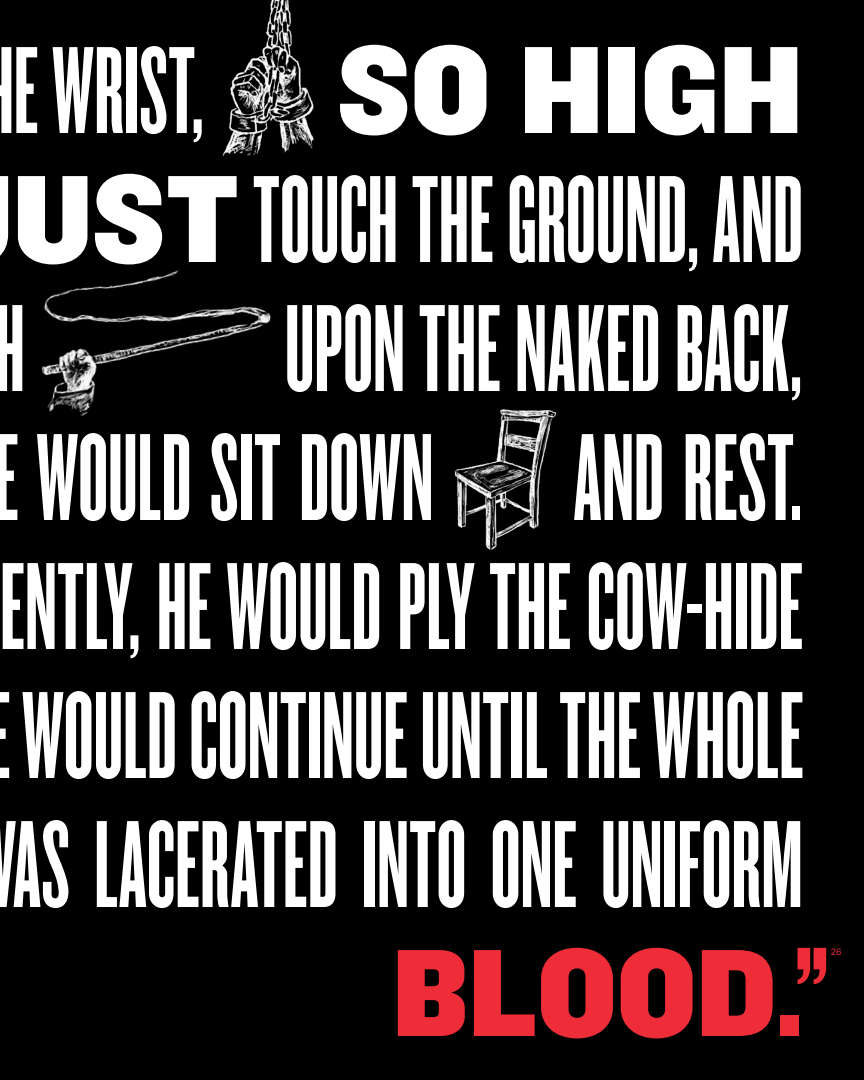
<style>
.page{position:relative;width:864px;height:1080px;background:#000}
.page>*{position:absolute;margin:0;border:0;box-sizing:border-box;transform-origin:0 0}
.t1{font:203.55px "Knockout HTF66 Full Flyweight";color:#ee2d38}
.t2{font:129px/129px "Knockout HTF66 Full Flyweight";color:#fff;text-align:justify}
.t3{font:129px "Knockout HTF71 Full Middlewt";letter-spacing:-.005em;color:#ee2d38}
.t4{font:8.7px "Atlas Grotesk";color:#ee2d38}
.s1{font-family:"Knockout HTF71 Full Middlewt"}
</style>
<div class="page">
<img style="left:222px;top:0;width:92px;height:156px">
<img style="left:454px;top:409px;width:103px;height:141px">
<img style="left:41px;top:270px;width:230px;height:146px">
<p class="t2" style="left:-6px;top:27px;width:811px">E WRIST, <span class="s1">SO HIGH UST</span> TOUCH THE GROUND, AND H</p>
<p class="t2" style="left:-6px;top:285px;width:811px;text-indent:291px">UPON THE NAKED BACK, E WOULD SIT DOWN AND REST.<br>ENTLY, HE WOULD PLY THE COW-HIDE WOULD CONTINUE UNTIL THE WHOLE AS LACERATED INTO ONE UNIFORM</p>
<p class="t3" style="left:392px;top:924px;width:413px">BLOOD.</p>
<p class="t4" style="left:831px;top:945px;width:12px">26</p>
<h1 class="t1" style="left:794px;top:915px;width:37px">”</h1>
</div>
